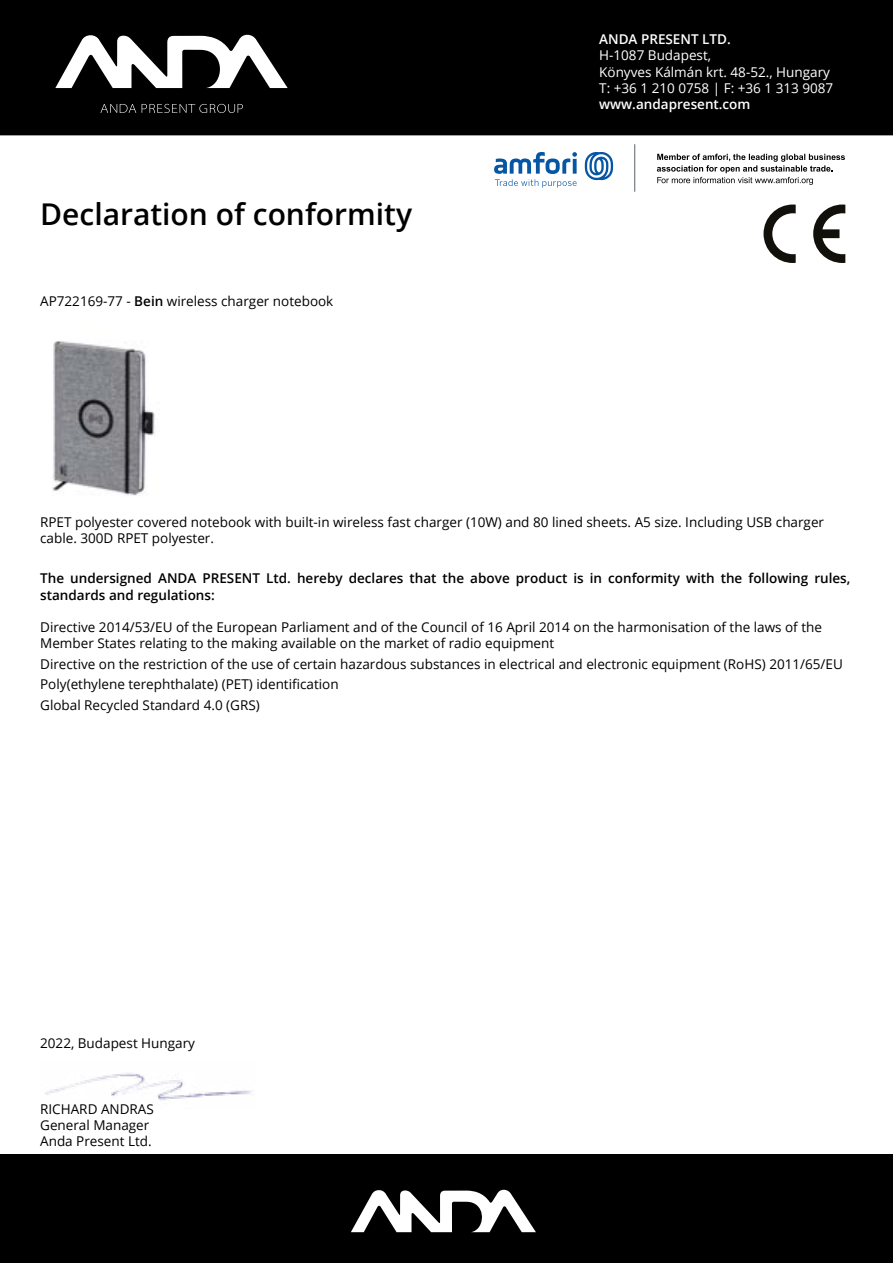
<style>
.page{position:relative;width:893px;height:1263px;background:#fff}
.page>*{position:absolute;margin:0;border:0;box-sizing:border-box;transform-origin:0 0}
.t1{font:600 30px "Open Sans";color:#000}
.t2{font:13.5px/16.2px "Open Sans";color:#000}
.t3{font:600 13.5px/16.2px "Open Sans";color:#000}
.t4{font:13.5px/16.2px "Open Sans";color:#fff}
.t5{font:600 13.5px "Open Sans";color:#fff}
.s1{font-weight:600}
</style>
<div class="page">
<div style="left:0;top:0;width:893px;height:135px;background:#000"></div>
<div style="left:0;top:1154px;width:893px;height:109px;background:#000"></div>
<svg style="left:55px;top:34px;width:233px;height:54px"></svg>
<svg style="left:100px;top:104px;width:143px;height:9px"></svg>
<img style="left:52px;top:341px;width:103px;height:155px">
<svg style="left:351px;top:1189px;width:185px;height:43px"></svg>
<svg style="left:585px;top:152px;width:28px;height:28px"></svg>
<svg style="left:494px;top:152px;width:83px;height:36px"></svg>
<hr style="left:634px;top:144px;width:1px;height:47px;background:#686e79">
<svg style="left:657px;top:154px;width:188px;height:31px"></svg>
<svg style="left:763px;top:205px;width:33px;height:58px"></svg>
<svg style="left:813px;top:205px;width:32px;height:58px"></svg>
<img style="left:45px;top:1073px;width:207px;height:28px">
<h1 class="t1" style="left:40px;top:193px;width:373px">Declaration of conformity</h1>
<p class="t2" style="left:40px;top:292px;width:295px">AP722169-77 - <span class="s1">Bein</span> wireless charger notebook</p>
<p class="t5" style="left:599px;top:30px;width:133px">ANDA PRESENT LTD.</p>
<p class="t4" style="left:599px;top:47px;width:236px">H-1087 Budapest,<br>Könyves Kálmán krt. 48-52., Hungary<br>T: +36 1 210 0758 | F: +36 1 313 9087</p>
<p class="t5" style="left:599px;top:95px;width:153px">www.andapresent.com</p>
<p class="t2" style="left:40px;top:514px;width:785px">RPET polyester covered notebook with built-in wireless fast charger (10W) and 80 lined sheets. A5 size. Including USB charger cable. 300D RPET polyester.</p>
<p class="t3" style="left:40px;top:570px;width:812px">The undersigned ANDA PRESENT Ltd. hereby declares that the above product is in conformity with the following rules, standards and regulations:</p>
<p class="t2" style="left:40px;top:619px;width:783px">Directive 2014/53/EU of the European Parliament and of the Council of 16 April 2014 on the harmonisation of the laws of the<br>Member States relating to the making available on the market of radio equipment</p>
<p class="t2" style="left:40px;top:653px;width:804px;line-height:20.4px">Directive on the restriction of the use of certain hazardous substances in electrical and electronic equipment (RoHS) 2011/65/EU<br>Poly(ethylene terephthalate) (PET) identification<br>Global Recycled Standard 4.0 (GRS)</p>
<p class="t2" style="left:40px;top:1034px;width:156px">2022, Budapest Hungary</p>
<p class="t2" style="left:40px;top:1100px;width:115px">RICHARD ANDRAS<br>General Manager<br>Anda Present Ltd.</p>
</div>
